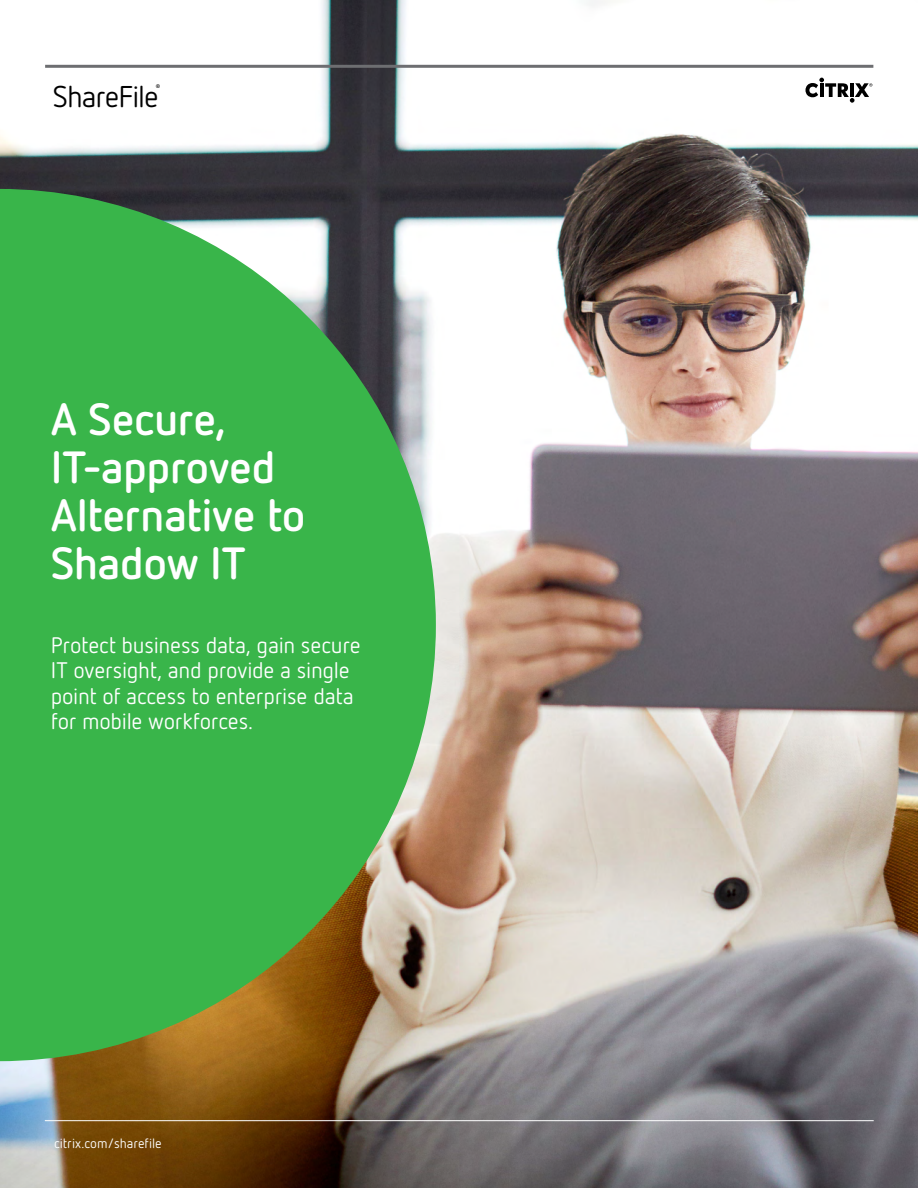
<style>
.page{position:relative;width:918px;height:1188px;background:#fff}
.page>*{position:absolute;margin:0;border:0;box-sizing:border-box;transform-origin:0 0}
.t1{font:700 45px/48px "Netto OT";letter-spacing:-.01em;color:#fff}
.t2{font:30px "Netto OT";letter-spacing:-.03em;color:#000}
.t3{font:22.5px/25.5px "Netto OT";letter-spacing:-.01em;color:#fff}
.t4{font:13.5px "Netto OT";letter-spacing:.005em;color:#fff}
.t5{font:700 5.25px "Netto OT";color:#000}
</style>
<div class="page">
<img style="left:0;top:0;width:918px;height:1188px">
<hr style="left:45px;top:1120px;width:829px;height:1px;background:#fff">
<hr style="left:45px;top:65px;width:828px;height:3px;background:#6d6e71">
<svg style="left:805px;top:78px;width:67px;height:25px"></svg>
<svg style="left:0;top:189px;width:436px;height:872px;fill:#39b54a"></svg>
<h2 class="t2" style="left:53px;top:78px;width:107px">ShareFile</h2>
<p class="t5" style="left:156px;top:83px;width:6px">®</p>
<h1 class="t1" style="left:51px;top:394px;width:256px">A Secure,<br>IT-approved<br>Alternative to<br>Shadow IT</h1>
<p class="t3" style="left:51px;top:632px;width:312px">Protect business data, gain secure<br>IT oversight, and provide a single point of access to enterprise data for mobile workforces.</p>
<p class="t4" style="left:54px;top:1135px;width:109px">citrix.com/sharefile</p>
</div>
